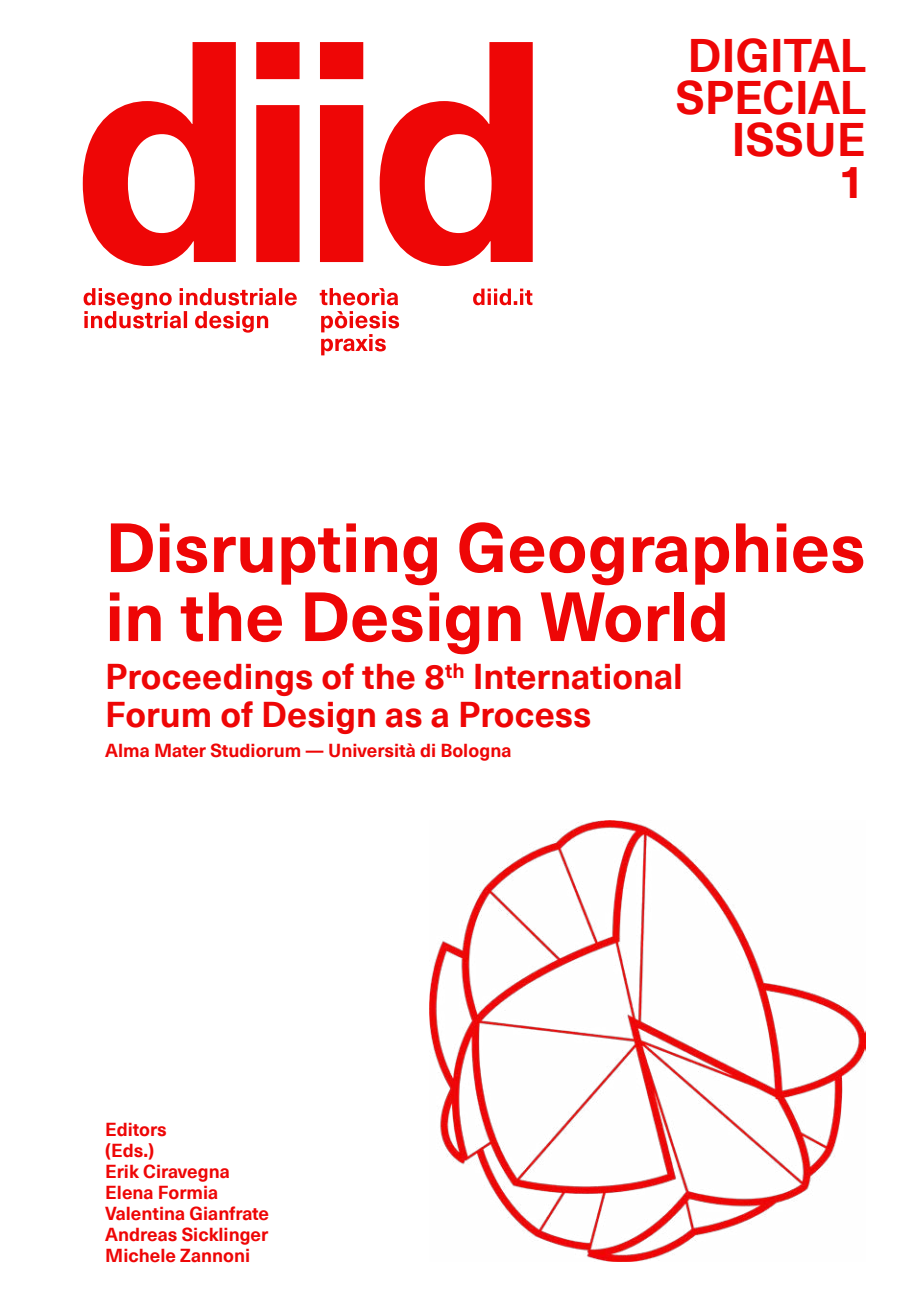
<style>
.page{position:relative;width:908px;height:1304px;background:#fff}
.page>*{position:absolute;margin:0;border:0;box-sizing:border-box;transform-origin:0 0}
.t1{font:700 68.2px/69px "Neue Haas Unica W1 G";letter-spacing:-.005em;color:#ee0606}
.t2{font:700 46px/42px "Neue Haas Unica Pro";color:#ee0606;text-align:right}
.t3{font:700 35px/38px "Neue Haas Unica W1 G";color:#ee0606}
.t4{font:700 18.4px/21px "Neue Haas Unica W1 G";color:#ee0606}
</style>
<div class="page">
<svg style="left:83px;top:42px;width:449px;height:224px;fill:#ee0606"></svg>
<svg style="left:84px;top:288px;width:212px;height:45px"></svg>
<svg style="left:321px;top:311px;width:78px;height:44px"></svg>
<svg style="left:319px;top:288px;width:79px;height:17px"></svg>
<svg style="left:473px;top:289px;width:59px;height:16px"></svg>
<img style="left:429px;top:820px;width:436px;height:442px">
<h2 class="t2" style="left:675px;top:32px;width:191px">DIGITAL<br>SPECIAL<br>ISSUE<br>1</h2>
<h1 class="t1" style="left:105px;top:509px;width:761px">Disrupting Geographies in the Design World</h1>
<h3 class="t3" style="left:105px;top:656px;width:579px">Proceedings of the 8<sup>th</sup> International<br>Forum of Design as a Process</h3>
<p class="t4" style="left:105px;top:739px;width:407px">Alma Mater Studiorum — Università di Bologna</p>
<p class="t4" style="left:105px;top:1118px;width:165px">Editors<br>(Eds.)<br>Erik Ciravegna<br>Elena Formia<br>Valentina Gianfrate<br>Andreas Sicklinger<br>Michele Zannoni</p>
</div>
